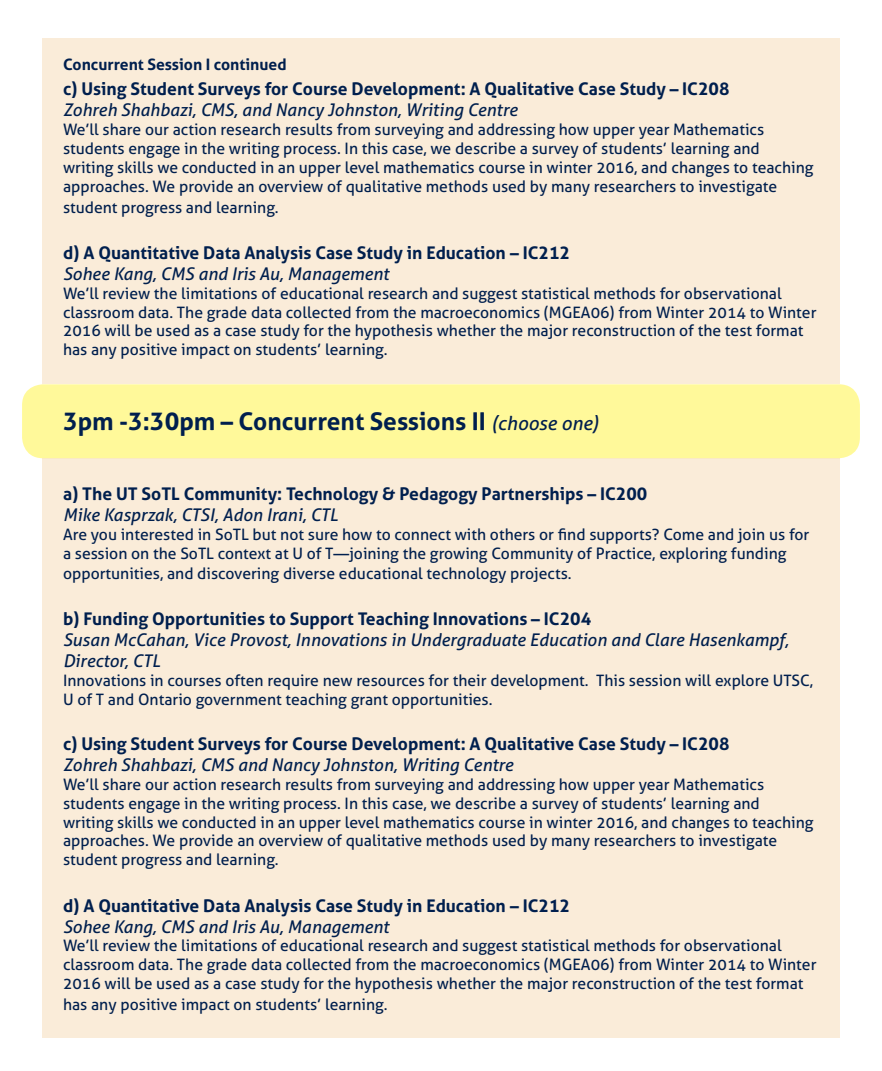
<style>
.page{position:relative;width:882px;height:1071px;background:#fff}
.page>*{position:absolute;margin:0;border:0;box-sizing:border-box;transform-origin:0 0}
.t1{font:700 24.5px "Aller";color:#001f4e}
.t2{font:700 17.5px "Aller";color:#001f4e}
.t3{font:italic 17.5px/21px "Aller";color:#001f4e}
.t4{font:15.75px/18.9px "Aller";color:#001f4e}
.t5{font:700 15.75px "Aller";color:#001f4e}
.s1{font-weight:400;font-style:italic;font-size:19.25px}
</style>
<div class="page">
<div style="left:42px;top:38px;width:798px;height:346px;background:#faecd9"></div>
<div style="left:22px;top:384px;width:838px;height:74px;background:#fff99a;border-radius:21px"></div>
<div style="left:42px;top:458px;width:798px;height:579px;background:#faecd9"></div>
<p class="t5" style="left:63px;top:54px;width:225px">Concurrent Session I continued</p>
<p class="t2" style="left:63px;top:78px;width:668px">c) Using Student Surveys for Course Development: A Qualitative Case Study – IC208</p>
<p class="t3" style="left:63px;top:99px;width:456px">Zohreh Shahbazi, CMS, and Nancy Johnston, Writing Centre</p>
<p class="t4" style="left:63px;top:120px;width:752px">We’ll share our action research results from surveying and addressing how upper year Mathematics students engage in the writing process. In this case, we describe a survey of students’ learning and writing skills we conducted in an upper level mathematics course in winter 2016, and changes to teaching approaches. We provide an overview of qualitative methods used by many researchers to investigate</p>
<p class="t4" style="left:63px;top:197px;width:217px">student progress and learning.</p>
<p class="t2" style="left:63px;top:242px;width:509px">d) A Quantitative Data Analysis Case Study in Education – IC212</p>
<p class="t3" style="left:63px;top:263px;width:328px">Sohee Kang, CMS and Iris Au, Management</p>
<p class="t4" style="left:63px;top:284px;width:755px">We’ll review the limitations of educational research and suggest statistical methods for observational classroom data. The grade data collected from the macroeconomics (MGEA06) from Winter 2014 to Winter 2016 will be used as a case study for the hypothesis whether the major reconstruction of the test format has any positive impact on students’ learning.</p>
<h1 class="t1" style="left:63px;top:406px;width:537px">3pm -3:30pm – Concurrent Sessions II <span class="s1">(choose one)</span></h1>
<p class="t2" style="left:63px;top:483px;width:586px">a) The UT SoTL Community: Technology &amp; Pedagogy Partnerships – IC200</p>
<p class="t3" style="left:63px;top:504px;width:277px">Mike Kasprzak, CTSI, Adon Irani, CTL</p>
<p class="t4" style="left:63px;top:525px;width:748px">Are you interested in SoTL but not sure how to connect with others or find supports? Come and join us for a session on the SoTL context at U of T—joining the growing Community of Practice, exploring funding opportunities, and discovering diverse educational technology projects.</p>
<p class="t2" style="left:63px;top:608px;width:530px">b) Funding Opportunities to Support Teaching Innovations – IC204</p>
<p class="t3" style="left:63px;top:629px;width:727px">Susan McCahan, Vice Provost, Innovations in Undergraduate Education and Clare Hasenkampf,<br>Director, CTL</p>
<p class="t4" style="left:63px;top:671px;width:752px">Innovations in courses often require new resources for their development. This session will explore UTSC,<br>U of T and Ontario government teaching grant opportunities.</p>
<p class="t2" style="left:63px;top:733px;width:668px">c) Using Student Surveys for Course Development: A Qualitative Case Study – IC208</p>
<p class="t3" style="left:63px;top:754px;width:452px">Zohreh Shahbazi, CMS and Nancy Johnston, Writing Centre</p>
<p class="t4" style="left:63px;top:775px;width:752px">We’ll share our action research results from surveying and addressing how upper year Mathematics students engage in the writing process. In this case, we describe a survey of students’ learning and writing skills we conducted in an upper level mathematics course in winter 2016, and changes to teaching approaches. We provide an overview of qualitative methods used by many researchers to investigate student progress and learning.</p>
<p class="t2" style="left:63px;top:895px;width:509px">d) A Quantitative Data Analysis Case Study in Education – IC212</p>
<p class="t3" style="left:63px;top:916px;width:328px">Sohee Kang, CMS and Iris Au, Management</p>
<p class="t4" style="left:63px;top:936px;width:755px">We’ll review the limitations of educational research and suggest statistical methods for observational classroom data. The grade data collected from the macroeconomics (MGEA06) from Winter 2014 to Winter<br>2016 will be used as a case study for the hypothesis whether the major reconstruction of the test format</p>
<p class="t4" style="left:63px;top:995px;width:326px">has any positive impact on students’ learning.</p>
</div>
